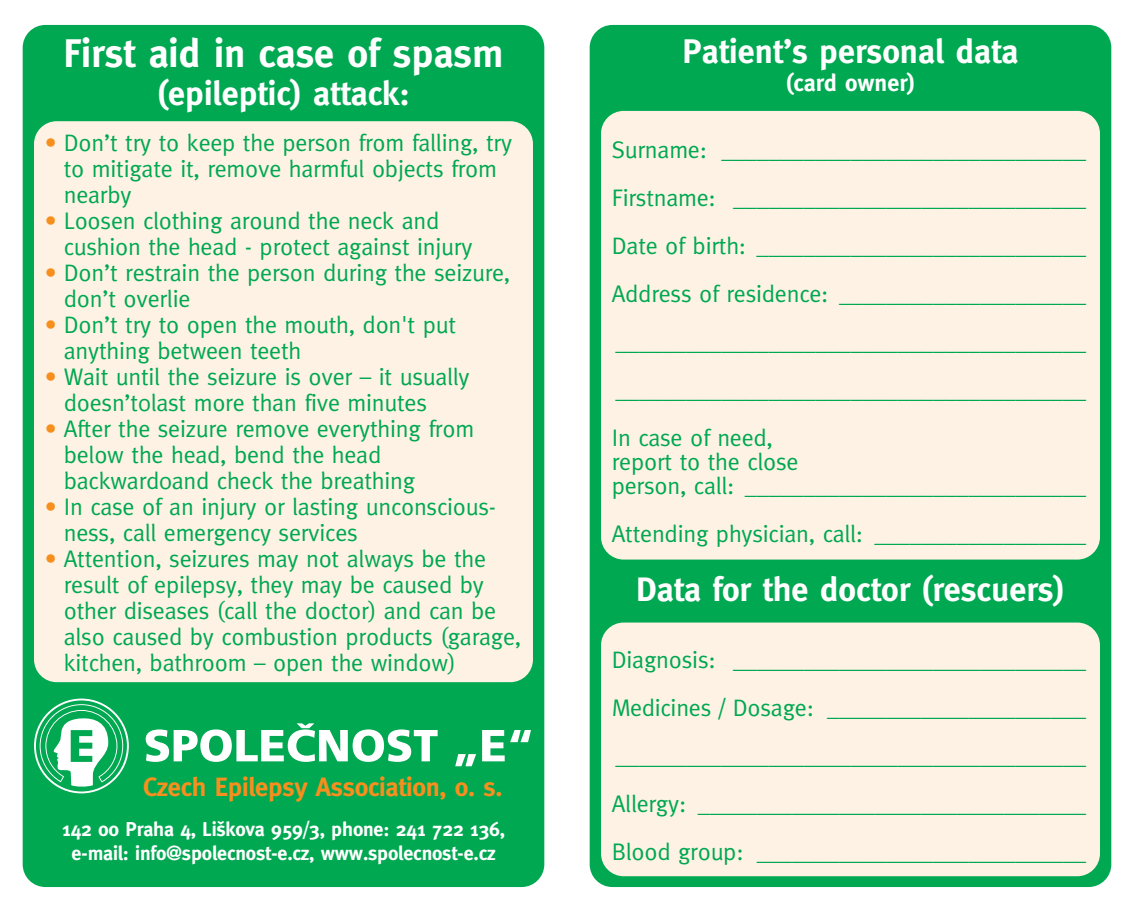
<style>
.page{position:relative;width:1134px;height:912px;background:#fff}
.page>*{position:absolute;margin:0;border:0;box-sizing:border-box;transform-origin:0 0}
.t1{font:700 40px "Meta CE";color:#fff}
.t2{font:700 34px "Meta CE";color:#fff}
.t3{font:700 26.4px "Meta CE";letter-spacing:-.01em;color:#f68f1e}
.t4{font:24px/26px "Meta CE";letter-spacing:-.01em;color:#00a851}
.t5{font:700 24px "Meta CE";color:#fff}
.t6{font:700 20px/24px "Meta CE";letter-spacing:-.01em;color:#fff;text-align:center}
.s1{color:#f68f1e}
</style>
<div class="page">
<div style="left:590px;top:25px;width:521px;height:862px;background:#00a851;border-radius:23px"></div>
<div style="left:601px;top:622px;width:499px;height:254px;background:#fef2e4;border-radius:23px"></div>
<div style="left:601px;top:111px;width:499px;height:448px;background:#fef2e4;border-radius:23px"></div>
<div style="left:23px;top:25px;width:521px;height:862px;background:#00a851;border-radius:23px"></div>
<div style="left:34px;top:121px;width:499px;height:561px;background:#fef2e4;border-radius:23px"></div>
<hr style="left:251px;top:773px;width:3px;height:18px;background:#f7971d">
<svg style="left:146px;top:723px;width:292px;height:39px"></svg>
<svg style="left:455px;top:754px;width:21px;height:12px"></svg>
<svg style="left:482px;top:730px;width:49px;height:31px"></svg>
<svg style="left:34px;top:698px;width:95px;height:95px"></svg>
<h1 class="t1" style="left:63px;top:38px;width:442px">First aid in case of spasm</h1>
<h2 class="t2" style="left:157px;top:80px;width:254px">(epileptic) attack:</h2>
<p class="t4" style="left:64px;top:131px;width:450px;text-indent:-19px"><span class="s1">•</span> Don’t try to keep the person from falling, try to mitigate it, remove harmful objects from nearby</p>
<p class="t4" style="left:64px;top:209px;width:410px;text-indent:-19px"><span class="s1">•</span> Loosen clothing around the neck and cushion the head - protect against injury</p>
<p class="t4" style="left:64px;top:261px;width:448px;text-indent:-19px"><span class="s1">•</span> Don’t restrain the person during the seizure, don’t overlie</p>
<p class="t4" style="left:64px;top:313px;width:394px;text-indent:-19px"><span class="s1">•</span> Don’t try to open the mouth, don't put anything between teeth</p>
<p class="t4" style="left:64px;top:365px;width:407px;text-indent:-19px"><span class="s1">•</span> Wait until the seizure is over – it usually doesn’t0last more than five minutes</p>
<p class="t4" style="left:64px;top:417px;width:412px;text-indent:-19px"><span class="s1">•</span> After the seizure remove everything from below the head, bend the head backward0and check the breathing</p>
<p class="t4" style="left:64px;top:495px;width:434px;text-indent:-19px"><span class="s1">•</span> In case of an injury or lasting unconscious&shy;ness, call emergency services</p>
<p class="t4" style="left:64px;top:547px;width:459px;text-indent:-19px"><span class="s1">•</span> Attention, seizures may not always be the result of epilepsy, they may be caused by other diseases (call the doctor) and can be also caused by combustion products (garage, kitchen, bathroom – open the window)</p>
<p class="t3" style="left:143px;top:776px;width:361px">Czech Epilepsy Association, o. s.</p>
<p class="t6" style="left:62px;top:818px;width:445px">142 00 Praha 4, Li‰kova 959/3, phone: 241 722 136, e-mail: info@spolecnost-e.cz, www.spolecnost-e.cz</p>
<h2 class="t2" style="left:682px;top:38px;width:337px">Patient’s personal data</h2>
<p class="t5" style="left:786px;top:73px;width:131px">(card owner)</p>
<p class="t4" style="left:612px;top:127px;width:476px;line-height:48px;text-align:justify">Surname: _______________________________ Firstname: ______________________________ Date of birth: ____________________________ Address of residence: _____________________ ________________________________________ ________________________________________ In case of need,</p>
<p class="t4" style="left:612px;top:451px;width:476px;line-height:24px">report to the close<br>person, call: _____________________________</p>
<p class="t4" style="left:612px;top:522px;width:476px">Attending physician, call: __________________</p>
<h2 class="t2" style="left:636px;top:576px;width:430px">Data for the doctor (rescuers)</h2>
<p class="t4" style="left:612px;top:637px;width:476px;line-height:48px;text-align:justify">Diagnosis: ______________________________ Medicines / Dosage: ______________________ ________________________________________ Allergy: _________________________________ Blood group: ____________________________</p>
</div>
